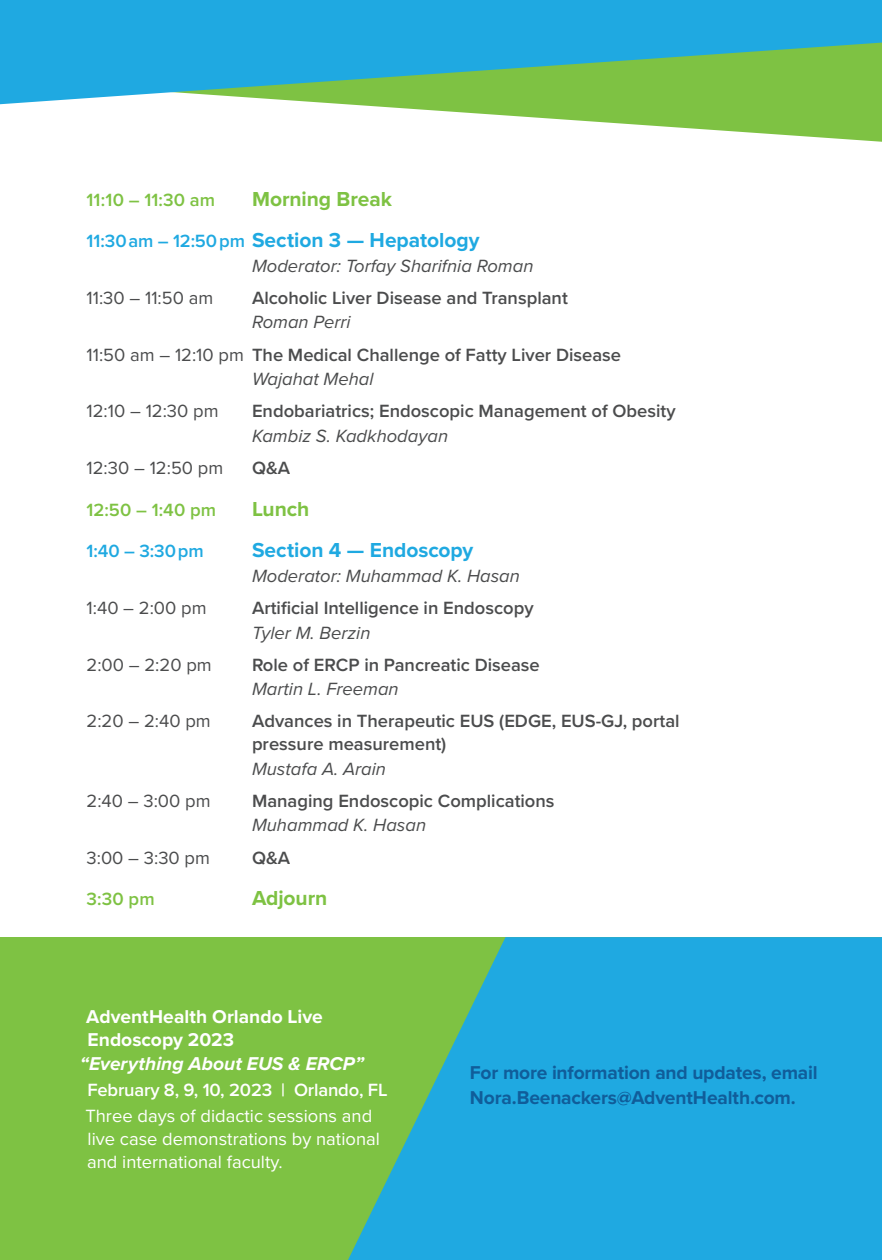
<style>
.page{position:relative;width:882px;height:1260px;background:#fff}
.page>*{position:absolute;margin:0;border:0;box-sizing:border-box;transform-origin:0 0}
.t1{font:700 21px/41.6px "Proxima Nova";color:#1fa9e1}
.t2{font:700 21px "Proxima Nova";letter-spacing:-.005em;color:#7ec243}
.t3{font:700 19.25px/24.5px "Proxima Nova";letter-spacing:-.01em;color:#105d9a}
.t4{font:700 19.25px/22.8px "Proxima Nova";color:#fff}
.t5{font:italic 700 19.25px "Proxima Nova";color:#fff}
.t6{font:600 18.38px/32.2px "Proxima Nova";color:#4b4c4d}
.t7{font:italic 18.38px "Proxima Nova";color:#4b4c4d}
.t8{font:18.38px "Proxima Nova";color:#4b4c4d}
.t9{font:18.38px/22.8px "Proxima Nova";color:#fff}
.t10{font:600 18.38px "Proxima Nova";letter-spacing:.005em;color:#7ec243}
.t11{font:600 18.38px "Proxima Nova";letter-spacing:-.01em;color:#fff}
.t12{font:600 18.38px "Proxima Nova";color:#1fa9e1}
.s1{color:#7ec243}
.s2{font-weight:600;font-size:18.38px}
.s3{font-weight:400;font-style:italic}
.s4{font-weight:400}
</style>
<div class="page">
<div style="left:0;top:937px;width:882px;height:323px;background:#7ec243"></div>
<svg style="left:348px;top:937px;width:534px;height:323px;background:#2dacc9"></svg>
<svg style="left:0;top:104px;width:882px;height:38px"></svg>
<svg style="left:0;top:0;width:882px;height:104px;background:#3db1b6"></svg>
<p class="t1" style="left:87px;top:177px;width:394px;text-indent:165px"><span class="s1">Morning Break<br></span><span class="s2">11:30 am – 12:50 pm</span> Section 3 — Hepatology</p>
<p class="t7" style="left:252px;top:252px;width:283px">Moderator: Torfay Sharifnia Roman</p>
<p class="t8" style="left:87px;top:284px;width:128px">11:30 – 11:50 am</p>
<p class="t6" style="left:252px;top:281px;width:317px">Alcoholic Liver Disease and Transplant</p>
<p class="t6" style="left:87px;top:306px;width:536px;text-indent:165px"><span class="s3">Roman Perri<br></span><span class="s4">11:50 am – 12:10 pm</span> The Medical Challenge of Fatty Liver Disease</p>
<p class="t7" style="left:252px;top:365px;width:123px">Wajahat Mehal</p>
<p class="t8" style="left:87px;top:397px;width:133px">12:10 – 12:30 pm</p>
<p class="t6" style="left:252px;top:395px;width:425px">Endobariatrics; Endoscopic Management of Obesity</p>
<p class="t7" style="left:252px;top:422px;width:198px">Kambiz S. Kadkhodayan</p>
<p class="t8" style="left:87px;top:454px;width:138px">12:30 – 12:50 pm</p>
<p class="t6" style="left:252px;top:451px;width:40px">Q&amp;A</p>
<p class="t10" style="left:87px;top:496px;width:131px">12:50 – 1:40 pm</p>
<p class="t2" style="left:252px;top:493px;width:59px">Lunch</p>
<p class="t12" style="left:87px;top:538px;width:119px">1:40 – 3:30 pm</p>
<p class="t1" style="left:252px;top:529px;width:223px">Section 4 — Endoscopy</p>
<p class="t7" style="left:252px;top:562px;width:270px">Moderator: Muhammad K. Hasan</p>
<p class="t8" style="left:87px;top:594px;width:121px">1:40 – 2:00 pm</p>
<p class="t6" style="left:252px;top:591px;width:283px">Artificial Intelligence in Endoscopy</p>
<p class="t7" style="left:252px;top:619px;width:120px">Tyler M. Berzin</p>
<p class="t8" style="left:87px;top:651px;width:127px">2:00 – 2:20 pm</p>
<p class="t6" style="left:252px;top:648px;width:289px">Role of ERCP in Pancreatic Disease</p>
<p class="t7" style="left:252px;top:675px;width:148px">Martin L. Freeman</p>
<p class="t8" style="left:87px;top:708px;width:126px">2:20 – 2:40 pm</p>
<p class="t6" style="left:252px;top:709px;width:429px;line-height:22.8px">Advances in Therapeutic EUS (EDGE, EUS-GJ, portal pressure measurement)</p>
<p class="t7" style="left:252px;top:755px;width:136px">Mustafa A. Arain</p>
<p class="t8" style="left:87px;top:787px;width:125px">2:40 – 3:00 pm</p>
<p class="t6" style="left:252px;top:784px;width:304px">Managing Endoscopic Complications</p>
<p class="t7" style="left:252px;top:812px;width:176px">Muhammad K. Hasan</p>
<p class="t8" style="left:87px;top:844px;width:125px">3:00 – 3:30 pm</p>
<p class="t6" style="left:252px;top:841px;width:40px">Q&amp;A</p>
<p class="t10" style="left:87px;top:885px;width:70px">3:30 pm</p>
<p class="t2" style="left:252px;top:883px;width:77px">Adjourn</p>
<p class="t10" style="left:87px;top:186px;width:130px">11:10 – 11:30 am</p>
<p class="t4" style="left:86px;top:1005px;width:238px">AdventHealth Orlando Live<br>Endoscopy 2023</p>
<p class="t5" style="left:80px;top:1049px;width:285px">“Everything About EUS &amp; ERCP”</p>
<p class="t11" style="left:87px;top:1076px;width:302px">February 8, 9, 10, 2023 | Orlando, FL</p>
<p class="t9" style="left:85px;top:1104px;width:296px">Three days of didactic sessions and live case demonstrations by national and international faculty.</p>
<p class="t3" style="left:470px;top:1060px;width:349px">For more information and updates, email<br>Nora.Beenackers@AdventHealth.com.</p>
</div>
